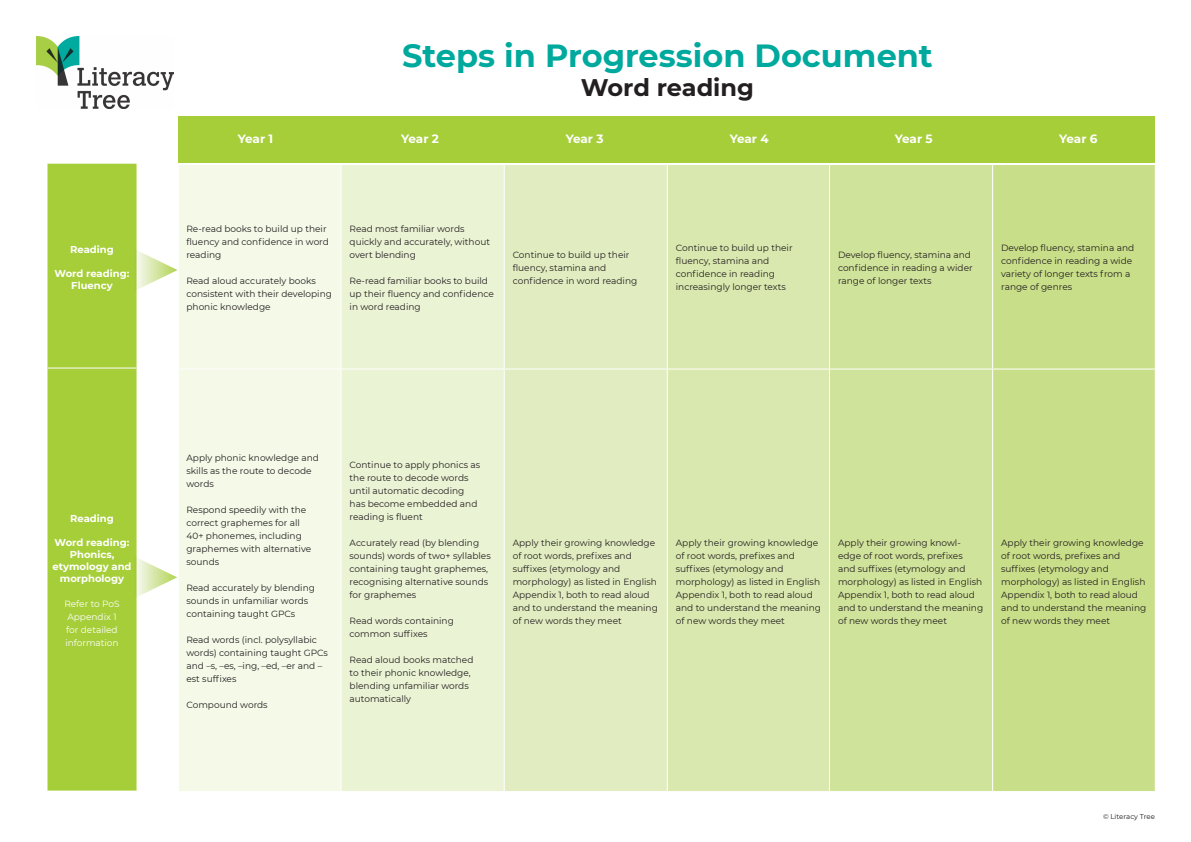
<style>
.page{position:relative;width:1191px;height:842px;background:#fff}
.page>*{position:absolute;margin:0;border:0;box-sizing:border-box;transform-origin:0 0}
.t1{font:700 32px "Montserrat";color:#00a99d}
.t2{font:700 24px "Montserrat";color:#231f20}
.t3{font:700 12px "Montserrat";letter-spacing:-.015em;color:#fff}
.t4{font:700 10px/12px "Montserrat";color:#fff;text-align:center}
.t5{font:9px/13px "Montserrat";color:#231f20}
.t6{font:9px/13px "Montserrat";color:#fff}
.t7{font:7px "Montserrat";letter-spacing:-.005em;color:#231f20}
</style>
<div class="page">
<img style="left:36px;top:36px;width:137px;height:72px">
<div style="left:179px;top:116px;width:976px;height:47px;background:#a6ce39"></div>
<div style="left:179px;top:165px;width:161px;height:626px;background:#f4f9e8"></div>
<div style="left:341px;top:165px;width:163px;height:626px;background:#eaf3d4"></div>
<div style="left:505px;top:165px;width:162px;height:626px;background:#e1edc1"></div>
<div style="left:668px;top:165px;width:161px;height:626px;background:#d9e8ae"></div>
<div style="left:830px;top:165px;width:162px;height:626px;background:#d0e39a"></div>
<div style="left:993px;top:165px;width:161px;height:626px;background:#c8de88"></div>
<hr style="left:179px;top:369px;width:162px;height:1px;background:#fff">
<hr style="left:341px;top:369px;width:163px;height:1px;background:#fff">
<hr style="left:504px;top:369px;width:163px;height:1px;background:#fff">
<hr style="left:667px;top:369px;width:162px;height:1px;background:#fff">
<hr style="left:829px;top:369px;width:163px;height:1px;background:#fff">
<hr style="left:992px;top:369px;width:162px;height:1px;background:#fff">
<div style="left:47px;top:164px;width:89px;height:626px;background:#a6ce39"></div>
<hr style="left:47px;top:368px;width:89px;height:1px;background:#fff">
<svg style="left:133px;top:248px;width:45px;height:44px"></svg>
<svg style="left:133px;top:556px;width:44px;height:43px"></svg>
<p class="t4" style="left:70px;top:243px;width:45px">Reading</p>
<p class="t4" style="left:55px;top:267px;width:76px">Word reading:</p>
<p class="t4" style="left:71px;top:279px;width:43px">Fluency</p>
<p class="t1" style="left:402px;top:33px;width:532px">Steps in Progression Document</p>
<p class="t2" style="left:581px;top:70px;width:175px">Word reading</p>
<p class="t3" style="left:238px;top:130px;width:37px">Year 1</p>
<p class="t3" style="left:401px;top:130px;width:39px">Year 2</p>
<p class="t3" style="left:566px;top:130px;width:39px">Year 3</p>
<p class="t3" style="left:729px;top:130px;width:41px">Year 4</p>
<p class="t3" style="left:895px;top:130px;width:39px">Year 5</p>
<p class="t3" style="left:1059px;top:130px;width:40px">Year 6</p>
<p class="t5" style="left:186px;top:222px;width:144px">Re-read books to build up their fluency and confidence in word reading</p>
<p class="t5" style="left:186px;top:274px;width:147px">Read aloud accurately books consistent with their developing phonic knowledge</p>
<p class="t5" style="left:349px;top:222px;width:142px">Read most familiar words quickly and accurately, without overt blending</p>
<p class="t5" style="left:349px;top:274px;width:146px">Re-read familiar books to build up their fluency and confidence in word reading</p>
<p class="t5" style="left:513px;top:248px;width:126px">Continue to build up their fluency, stamina and confidence in word reading</p>
<p class="t5" style="left:676px;top:241px;width:118px">Continue to build up their fluency, stamina and confidence in reading increasingly longer texts</p>
<p class="t5" style="left:838px;top:248px;width:136px">Develop fluency, stamina and confidence in reading a wider range of longer texts</p>
<p class="t5" style="left:1001px;top:241px;width:135px">Develop fluency, stamina and confidence in reading a wide variety of longer texts from a range of genres</p>
<p class="t4" style="left:70px;top:512px;width:45px">Reading</p>
<p class="t4" style="left:55px;top:536px;width:76px">Word reading:</p>
<p class="t4" style="left:52px;top:548px;width:81px">Phonics, etymology and morphology</p>
<p class="t6" style="left:64px;top:597px;width:57px">Refer to PoS<br>Appendix 1 for detailed information</p>
<p class="t5" style="left:186px;top:451px;width:134px">Apply phonic knowledge and skills as the route to decode words</p>
<p class="t5" style="left:186px;top:503px;width:126px">Respond speedily with the correct graphemes for all<br>40+ phonemes, including graphemes with alternative sounds</p>
<p class="t5" style="left:186px;top:581px;width:130px">Read accurately by blending sounds in unfamiliar words containing taught GPCs</p>
<p class="t5" style="left:186px;top:633px;width:143px">Read words (incl. polysyllabic words) containing taught GPCs and –s, –es, –ing, –ed, –er and – est suffixes</p>
<p class="t5" style="left:186px;top:698px;width:83px">Compound words</p>
<p class="t5" style="left:349px;top:458px;width:132px">Continue to apply phonics as the route to decode words until automatic decoding has become embedded and reading is fluent</p>
<p class="t5" style="left:349px;top:536px;width:143px">Accurately read (by blending sounds) words of two+ syllables containing taught graphemes, recognising alternative sounds for graphemes</p>
<p class="t5" style="left:349px;top:614px;width:106px">Read words containing common suffixes</p>
<p class="t5" style="left:349px;top:653px;width:125px">Read aloud books matched to their phonic knowledge, blending unfamiliar words automatically</p>
<p class="t5" style="left:513px;top:536px;width:147px">Apply their growing knowledge of root words, prefixes and suffixes (etymology and morphology) as listed in English<br>Appendix 1, both to read aloud and to understand the meaning of new words they meet</p>
<p class="t5" style="left:676px;top:536px;width:147px">Apply their growing knowledge of root words, prefixes and suffixes (etymology and morphology) as listed in English<br>Appendix 1, both to read aloud and to understand the meaning of new words they meet</p>
<p class="t5" style="left:838px;top:536px;width:147px">Apply their growing knowl&shy;edge of root words, prefixes<br>and suffixes (etymology and morphology) as listed in English<br>Appendix 1, both to read aloud and to understand the meaning of new words they meet</p>
<p class="t5" style="left:1001px;top:536px;width:147px">Apply their growing knowledge of root words, prefixes and suffixes (etymology and morphology) as listed in English<br>Appendix 1, both to read aloud and to understand the meaning of new words they meet</p>
<p class="t7" style="left:1103px;top:812px;width:53px">© Literacy Tree</p>
</div>
